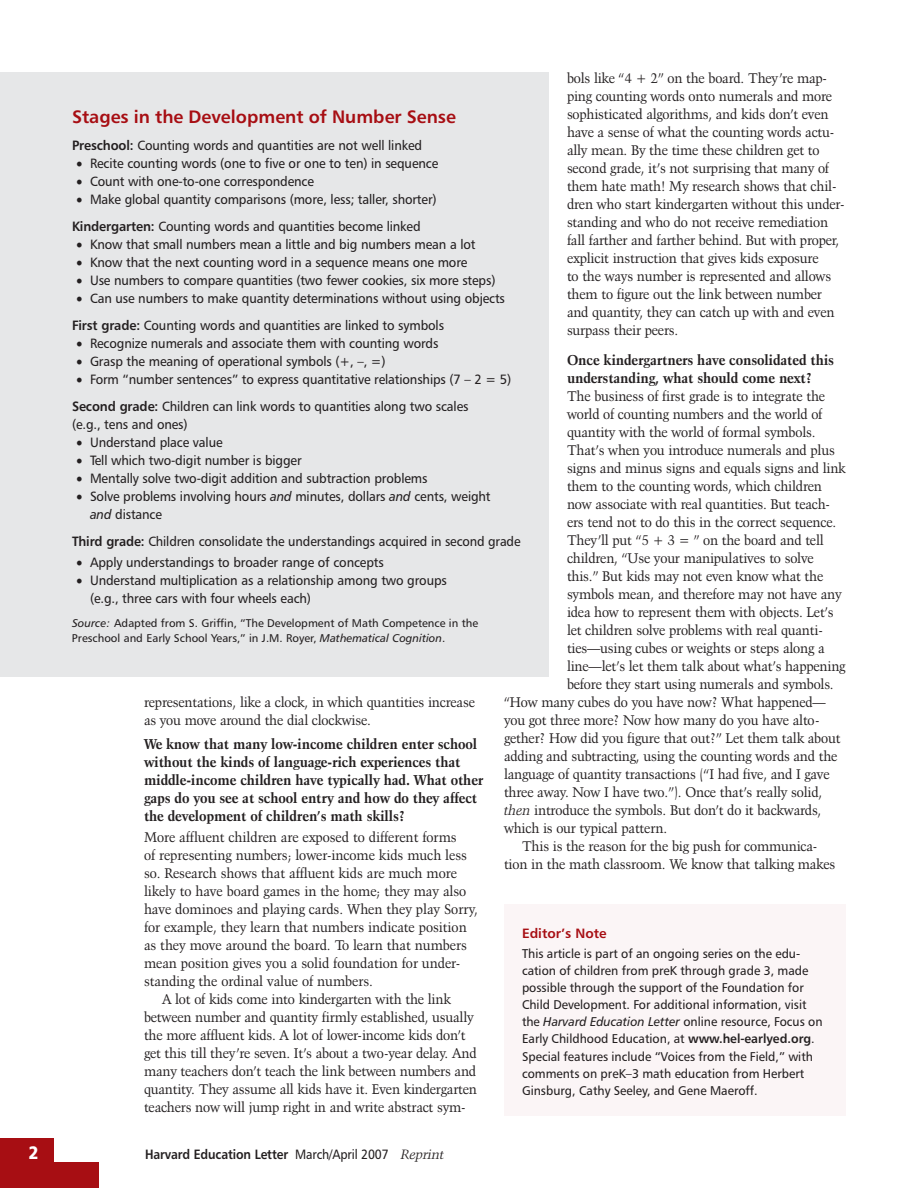
<style>
.page{position:relative;width:918px;height:1188px;background:#fff}
.page>*{position:absolute;margin:0;border:0;box-sizing:border-box;transform-origin:0 0}
.t1{font:18px "Humanist 777 BT Bold B";color:#a70e13}
.t2{font:700 14.25px/18px "Kuenstler 480 BT";letter-spacing:-.01em;color:#231f20;scale:.95 1}
.t3{font:13.95px/18px "Kuenstler 480 BT";letter-spacing:-.01em;color:#231f20;scale:.95 1}
.t4{font:13.5px/27px "Humanist 777 BT Roman B";letter-spacing:-.01em;color:#231f20;scale:.95 1}
.t5{font:13.5px "Humanist 777 BT Roman B";letter-spacing:-.01em;color:#231f20;scale:.94 1}
.t6{font:13.5px "Humanist 777 BT Bold B";letter-spacing:-.01em;color:#231f20;scale:.9 1}
.t7{font:13.5px "Humanist 777 BT Bold B";color:#a70e13}
.t8{font:12.75px/17.1px "Humanist 777 BT Roman B";color:#231f20;scale:.96 1}
.t9{font:11.25px/15px "Humanist 777 BT Roman B";color:#231f20}
.s1{font-style:italic}
.s2{font-family:"Humanist 777 BT Bold B"}
.s3{font-family:"Humanist 777 BT Italic B"}
.s4{font-family:"Humanist 777 BT Roman B"}
.s5{font-family:"Kuenstler 480 BT";font-style:italic}
</style>
<div class="page">
<div style="left:504px;top:904px;width:342px;height:212px;background:#fbf5f6"></div>
<div style="left:0;top:72px;width:549px;height:604px;background:#e6e7e8"></div>
<div style="left:0;top:1138px;width:54px;height:32px;background:#a70e13"></div>
<div style="left:0;top:1162px;width:99px;height:26px;background:#a70e13"></div>
<p class="t3" style="left:567px;top:69px;width:294px">bols like “4 + 2” on the board. They’re map&shy;ping counting words onto numerals and more sophisticated algorithms, and kids don’t even have a sense of what the counting words actu&shy;ally mean. By the time these children get to second grade, it’s not surprising that many of them hate math! My research shows that chil&shy;dren who start kindergarten without this under&shy;standing and who do not receive remediation fall farther and farther behind. But with proper, explicit instruction that gives kids exposure<br>to the ways number is represented and allows them to figure out the link between number and quantity, they can catch up with and even surpass their peers.</p>
<p class="t2" style="left:567px;top:350px;width:283px">Once kindergartners have consolidated this understanding, what should come next?</p>
<p class="t3" style="left:567px;top:387px;width:273px">The business of first grade is to integrate the</p>
<p class="t3" style="left:567px;top:405px;width:270px">world of counting numbers and the world of</p>
<p class="t3" style="left:567px;top:423px;width:263px">quantity with the world of formal symbols.</p>
<p class="t3" style="left:567px;top:441px;width:283px">That’s when you introduce numerals and plus</p>
<p class="t3" style="left:567px;top:459px;width:295px">signs and minus signs and equals signs and link</p>
<p class="t3" style="left:567px;top:477px;width:270px">them to the counting words, which children</p>
<p class="t3" style="left:567px;top:495px;width:278px">now associate with real quantities. But teach-</p>
<p class="t3" style="left:567px;top:513px;width:285px">ers tend not to do this in the correct sequence.</p>
<p class="t3" style="left:567px;top:531px;width:272px">They’ll put “5 + 3 = ” on the board and tell</p>
<p class="t3" style="left:567px;top:549px;width:261px">children, “Use your manipulatives to solve</p>
<p class="t3" style="left:567px;top:567px;width:271px">this.” But kids may not even know what the</p>
<p class="t3" style="left:567px;top:585px;width:291px">symbols mean, and therefore may not have any</p>
<p class="t3" style="left:567px;top:603px;width:282px">idea how to represent them with objects. Let’s</p>
<p class="t3" style="left:567px;top:621px;width:271px">let children solve problems with real quanti-</p>
<p class="t3" style="left:567px;top:639px;width:273px">ties—using cubes or weights or steps along a</p>
<p class="t3" style="left:567px;top:657px;width:295px">line—let’s let them talk about what’s happening</p>
<p class="t3" style="left:567px;top:675px;width:282px">before they start using numerals and symbols.</p>
<p class="t3" style="left:504px;top:693px;width:340px">“How many cubes do you have now? What happened—</p>
<p class="t3" style="left:504px;top:711px;width:334px">you got three more? Now how many do you have alto-</p>
<p class="t3" style="left:504px;top:729px;width:356px">gether? How did you figure that out?” Let them talk about</p>
<p class="t3" style="left:504px;top:747px;width:352px">adding and subtracting, using the counting words and the</p>
<p class="t3" style="left:504px;top:765px;width:344px">language of quantity transactions (“I had five, and I gave</p>
<p class="t3" style="left:504px;top:783px;width:336px">three away. Now I have two.”). Once that’s really solid,</p>
<p class="t3" style="left:504px;top:801px;width:336px"><span class="s1">then</span> introduce the symbols. But don’t do it backwards,</p>
<p class="t3" style="left:504px;top:819px;width:173px">which is our typical pattern.</p>
<p class="t3" style="left:522px;top:837px;width:313px">This is the reason for the big push for communica-</p>
<p class="t3" style="left:504px;top:855px;width:350px">tion in the math classroom. We know that talking makes</p>
<p class="t1" style="left:72px;top:105px;width:386px">Stages in the Development of Number Sense</p>
<p class="t4" style="left:72px;top:131px;width:370px"><span class="s2">Preschool:</span> Counting words and quantities are not well linked</p>
<p class="t4" style="left:76px;top:149px;width:382px">• Recite counting words (one to five or one to ten) in sequence</p>
<p class="t4" style="left:76px;top:167px;width:251px">• Count with one-to-one correspondence</p>
<p class="t4" style="left:72px;top:185px;width:385px;text-indent:4px">• Make global quantity comparisons (more, less; taller, shorter)<br><span class="s2">Kindergarten:</span> Counting words and quantities become linked</p>
<p class="t4" style="left:76px;top:230px;width:422px">• Know that small numbers mean a little and big numbers mean a lot</p>
<p class="t4" style="left:76px;top:248px;width:413px">• Know that the next counting word in a sequence means one more</p>
<p class="t4" style="left:76px;top:266px;width:443px">• Use numbers to compare quantities (two fewer cookies, six more steps)</p>
<p class="t4" style="left:72px;top:284px;width:457px;text-indent:4px">• Can use numbers to make quantity determinations without using objects<br><span class="s2">First grade:</span> Counting words and quantities are linked to symbols</p>
<p class="t4" style="left:76px;top:329px;width:383px">• Recognize numerals and associate them with counting words</p>
<p class="t4" style="left:76px;top:347px;width:327px">• Grasp the meaning of operational symbols (+, –, =)</p>
<p class="t4" style="left:72px;top:365px;width:464px;text-indent:4px">• Form “number sentences” to express quantitative relationships (7 – 2 = 5)<br><span class="s2">Second grade:</span> Children can link words to quantities along two scales</p>
<p class="t4" style="left:72px;top:410px;width:123px">(e.g., tens and ones)</p>
<p class="t4" style="left:76px;top:428px;width:155px">• Understand place value</p>
<p class="t4" style="left:76px;top:446px;width:239px">• Tell which two-digit number is bigger</p>
<p class="t4" style="left:76px;top:464px;width:371px">• Mentally solve two-digit addition and subtraction problems</p>
<p class="t4" style="left:90px;top:487px;width:423px;line-height:18px;text-indent:-14px">• Solve problems involving hours <span class="s3">and</span> minutes, dollars <span class="s3">and</span> cents, weight <span class="s3">and</span> distance</p>
<p class="t5" style="left:72px;top:532px;width:479px"><span class="s2">Third grade:</span> Children consolidate the understandings acquired in second grade</p>
<p class="t4" style="left:76px;top:548px;width:325px">• Apply understandings to broader range of concepts</p>
<p class="t4" style="left:90px;top:571px;width:377px;line-height:18px;text-indent:-14px">• Understand multiplication as a relationship among two groups (e.g., three cars with four wheels each)</p>
<p class="t9" style="left:72px;top:615px;width:408px"><span class="s3">Source:</span> Adapted from S. Griffin, “The Development of Math Competence in the<br>Preschool and Early School Years,” in J.M. Royer, <span class="s3">Mathematical Cognition</span>.</p>
<p class="t3" style="left:144px;top:693px;width:350px">representations, like a clock, in which quantities increase as you move around the dial clockwise.</p>
<p class="t2" style="left:144px;top:734px;width:359px">We know that many low-income children enter school without the kinds of language-rich experiences that middle-income children have typically had. What other gaps do you see at school entry and how do they affect the development of children’s math skills?</p>
<p class="t3" style="left:144px;top:828px;width:331px">More affluent children are exposed to different forms</p>
<p class="t3" style="left:144px;top:846px;width:341px">of representing numbers; lower-income kids much less</p>
<p class="t3" style="left:144px;top:864px;width:331px">so. Research shows that affluent kids are much more</p>
<p class="t3" style="left:144px;top:882px;width:341px">likely to have board games in the home; they may also</p>
<p class="t3" style="left:144px;top:900px;width:353px">have dominoes and playing cards. When they play Sorry,</p>
<p class="t3" style="left:144px;top:918px;width:341px">for example, they learn that numbers indicate position</p>
<p class="t3" style="left:144px;top:936px;width:341px">as they move around the board. To learn that numbers</p>
<p class="t3" style="left:144px;top:954px;width:334px">mean position gives you a solid foundation for under-</p>
<p class="t3" style="left:144px;top:972px;width:243px">standing the ordinal value of numbers.</p>
<p class="t3" style="left:162px;top:990px;width:306px">A lot of kids come into kindergarten with the link</p>
<p class="t3" style="left:144px;top:1008px;width:349px">between number and quantity firmly established, usually</p>
<p class="t3" style="left:144px;top:1026px;width:340px">the more affluent kids. A lot of lower-income kids don’t</p>
<p class="t3" style="left:144px;top:1044px;width:352px">get this till they’re seven. It’s about a two-year delay. And</p>
<p class="t3" style="left:144px;top:1062px;width:351px">many teachers don’t teach the link between numbers and</p>
<p class="t3" style="left:144px;top:1080px;width:352px">quantity. They assume all kids have it. Even kindergarten</p>
<p class="t3" style="left:144px;top:1098px;width:340px">teachers now will jump right in and write abstract sym-</p>
<p class="t7" style="left:522px;top:925px;width:86px">Editor’s Note</p>
<p class="t8" style="left:522px;top:945px;width:315px">This article is part of an ongoing series on the edu&shy;cation of children from preK through grade 3, made possible through the support of the Foundation for Child Development. For additional information, visit the <span class="s3">Harvard Education Letter</span> online resource, Focus on Early Childhood Education, at <span class="s2">www.hel-earlyed.org</span>.<br>Special features include “Voices from the Field,” with comments on preK–3 math education from Herbert Ginsburg, Cathy Seeley, and Gene Maeroff.</p>
<p class="t6" style="left:145px;top:1146px;width:334px">Harvard Education Letter <span class="s4">March/April 2007</span> <span class="s5">Reprint</span></p>
</div>
